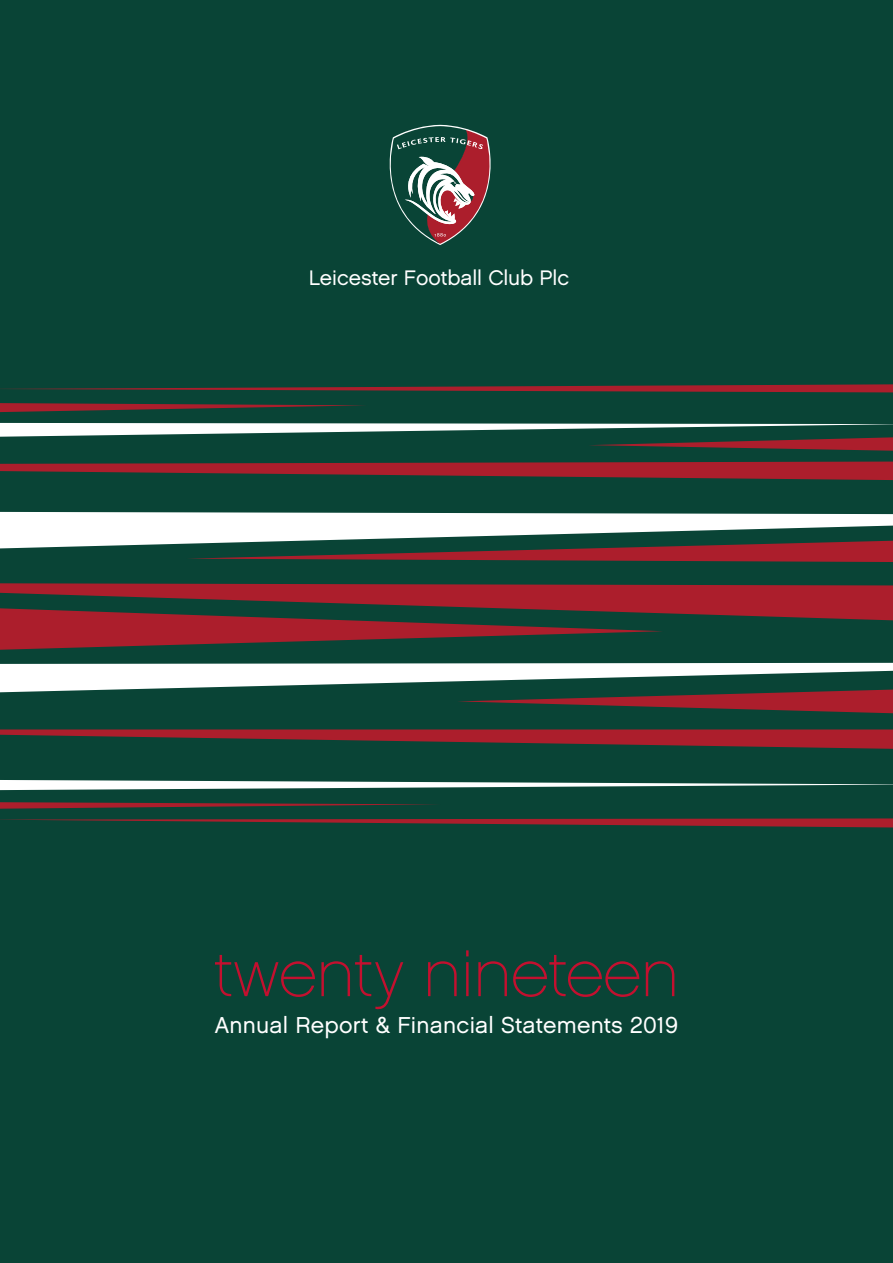
<style>
.page{position:relative;width:893px;height:1263px;background:#094436}
.page>*{position:absolute;margin:0;border:0;box-sizing:border-box;transform-origin:0 0}
.t1{font:66px "Chalet Paris Nineteen Sixty";color:#c3102f}
.t2{font:22.95px "Chalet London Nineteen Sixty";letter-spacing:.01em;color:#fff}
.t3{font:21px "Chalet London Nineteen Sixty";color:#fff}
</style>
<div class="page">
<svg style="left:0;top:403px;width:364px;height:9px"></svg>
<svg style="left:0;top:384px;width:893px;height:8px"></svg>
<svg style="left:0;top:461px;width:893px;height:19px"></svg>
<svg style="left:0;top:583px;width:893px;height:67px"></svg>
<svg style="left:0;top:729px;width:893px;height:20px"></svg>
<svg style="left:0;top:802px;width:436px;height:7px"></svg>
<svg style="left:0;top:818px;width:893px;height:10px"></svg>
<svg style="left:0;top:780px;width:893px;height:10px"></svg>
<svg style="left:0;top:663px;width:893px;height:51px"></svg>
<svg style="left:0;top:512px;width:893px;height:50px"></svg>
<svg style="left:0;top:423px;width:893px;height:28px"></svg>
<svg style="left:390px;top:125px;width:101px;height:120px"></svg>
<p class="t3" style="left:309px;top:265px;width:262px">Leicester Football Club Plc</p>
<h1 class="t1" style="left:214px;top:935px;width:466px">twenty nineteen</h1>
<p class="t2" style="left:215px;top:1012px;width:465px">Annual Report &amp; Financial Statements 2019</p>
</div>
